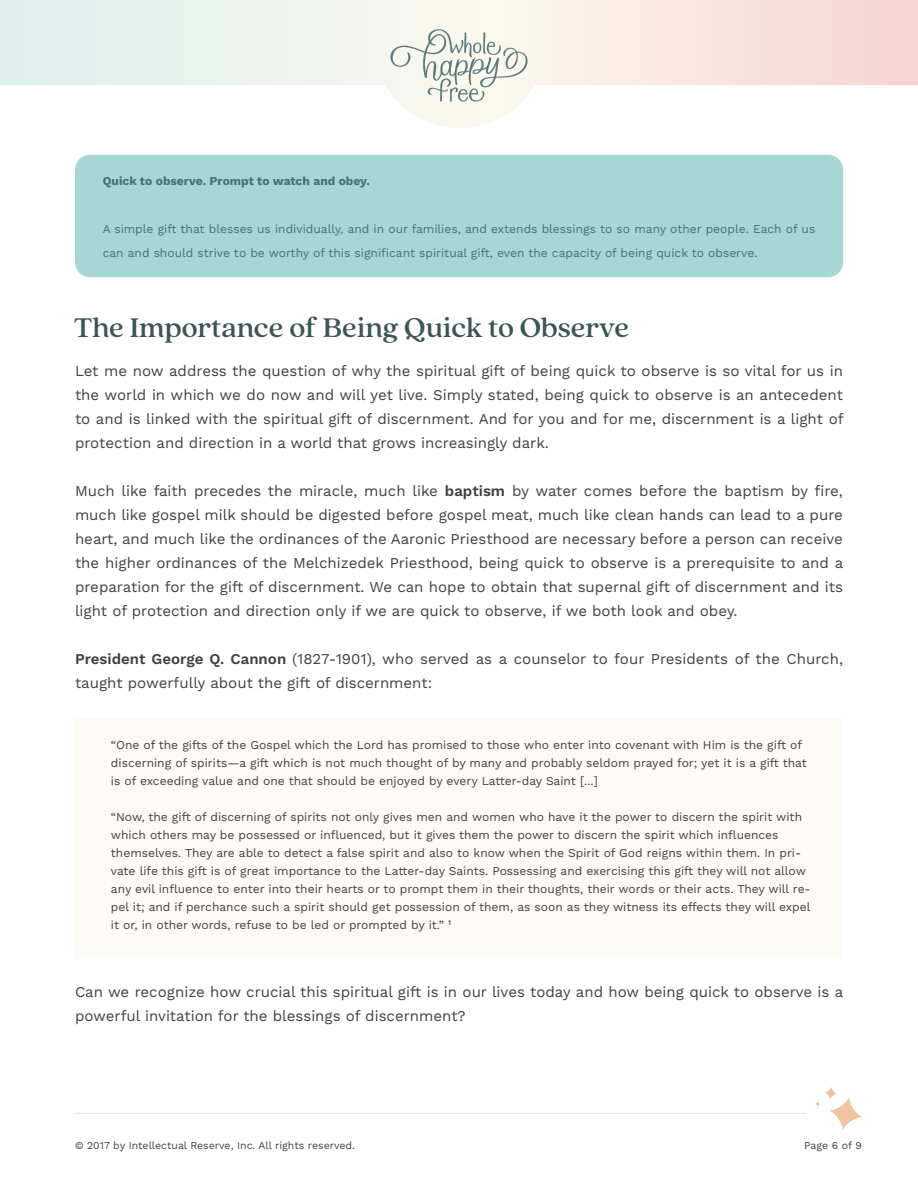
<style>
.page{position:relative;width:918px;height:1188px;background:#fff}
.page>*{position:absolute;margin:0;border:0;box-sizing:border-box;transform-origin:0 0}
.t1{font:500 30px "Quincy CF";color:#3b5654}
.t2{font:15px/24px "Work Sans";color:#44403c;text-align:justify}
.t3{font:12px/18px "Work Sans";color:#45413d}
.t4{font:12px/24px "Work Sans";color:#467372}
.t5{font:700 12px "Work Sans";color:#467372}
.t6{font:10.5px "Work Sans";color:#44403c}
.s1{font-weight:600}
</style>
<div class="page">
<svg style="left:0;top:0;width:918px;height:128px"></svg>
<svg style="left:390px;top:29px;width:138px;height:73px;background:#e0e4dc"></svg>
<hr style="left:75px;top:1113px;width:731px;height:1px;background:#e7e5e4">
<svg style="left:828px;top:1096px;width:35px;height:35px"></svg>
<svg style="left:824px;top:1086px;width:13px;height:14px"></svg>
<svg style="left:815px;top:1101px;width:5px;height:6px"></svg>
<div style="left:75px;top:155px;width:768px;height:122px;background:#a5d7d4;border-radius:15px"></div>
<div style="left:75px;top:718px;width:768px;height:240px;background:#fcfbf5"></div>
<p class="t5" style="left:103px;top:174px;width:269px">Quick to observe. Prompt to watch and obey.</p>
<p class="t4" style="left:103px;top:218px;width:714px">A simple gift that blesses us individually, and in our families, and extends blessings to so many other people. Each of us can and should strive to be worthy of this significant spiritual gift, even the capacity of being quick to observe.</p>
<p class="t1" style="left:74px;top:306px;width:557px">The Importance of Being Quick to Observe</p>
<p class="t2" style="left:75px;top:359px;width:770px">Let me now address the question of why the spiritual gift of being quick to observe is so vital for us in the world in which we do now and will yet live. Simply stated, being quick to observe is an antecedent to and is linked with the spiritual gift of discernment. And for you and for me, discernment is a light of protection and direction in a world that grows increasingly dark.</p>
<p class="t2" style="left:75px;top:479px;width:770px">Much like faith precedes the miracle, much like <span class="s1">baptism</span> by water comes before the baptism by fire, much like gospel milk should be digested before gospel meat, much like clean hands can lead to a pure heart, and much like the ordinances of the Aaronic Priesthood are necessary before a person can receive the higher ordinances of the Melchizedek Priesthood, being quick to observe is a prerequisite to and a preparation for the gift of discernment. We can hope to obtain that supernal gift of discernment and its light of protection and direction only if we are quick to observe, if we both look and obey.</p>
<p class="t2" style="left:75px;top:647px;width:770px"><span class="s1">President George Q. Cannon</span> (1827-1901), who served as a counselor to four Presidents of the Church, taught powerfully about the gift of discernment:</p>
<p class="t3" style="left:111px;top:736px;width:697px">“One of the gifts of the Gospel which the Lord has promised to those who enter into covenant with Him is the gift of discerning of spirits—a gift which is not much thought of by many and probably seldom prayed for; yet it is a gift that is of exceeding value and one that should be enjoyed by every Latter-day Saint [...]</p>
<p class="t3" style="left:111px;top:808px;width:701px">“Now, the gift of discerning of spirits not only gives men and women who have it the power to discern the spirit with which others may be possessed or influenced, but it gives them the power to discern the spirit which influences themselves. They are able to detect a false spirit and also to know when the Spirit of God reigns within them. In pri&shy;vate life this gift is of great importance to the Latter-day Saints. Possessing and exercising this gift they will not allow any evil influence to enter into their hearts or to prompt them in their thoughts, their words or their acts. They will re&shy;pel it; and if perchance such a spirit should get possession of them, as soon as they witness its effects they will expel it or, in other words, refuse to be led or prompted by it.” ¹</p>
<p class="t2" style="left:75px;top:980px;width:770px">Can we recognize how crucial this spiritual gift is in our lives today and how being quick to observe is a powerful invitation for the blessings of discernment?</p>
<p class="t6" style="left:75px;top:1140px;width:282px">© 2017 by Intellectual Reserve, Inc. All rights reserved.</p>
<p class="t6" style="left:804px;top:1140px;width:59px">Page 6 of 9</p>
</div>
